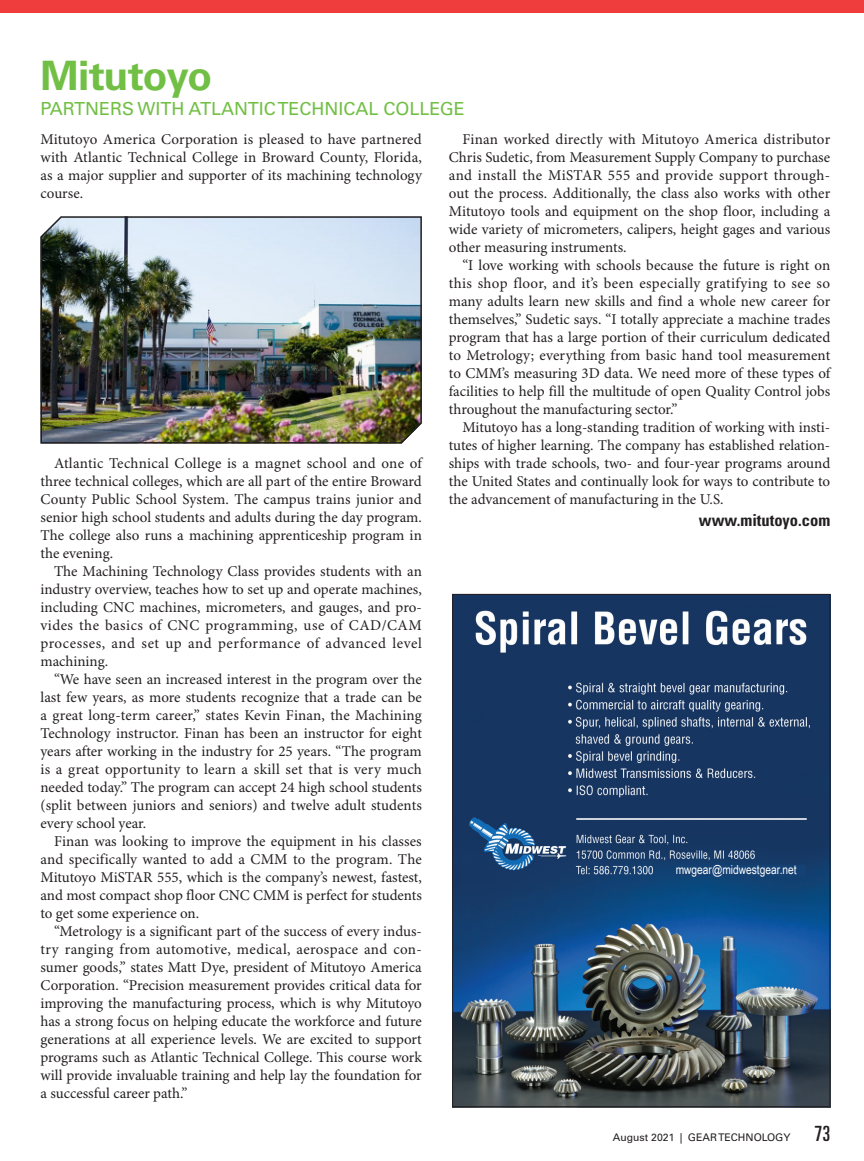
<style>
.page{position:relative;width:864px;height:1161px;background:#fff}
.page>*{position:absolute;margin:0;border:0;box-sizing:border-box;transform-origin:0 0}
.P_I_News_Header{font:700 40.5px "Univers LT Std";letter-spacing:-.025em;color:#71bf44}
.P_I_News_Sub-header{font:18px "Univers LT Std";color:#71bf44}
.FMI_Weblink{font:700 condensed 16.5px "Univers LT Std";color:#231f20}
.Body_Text{font:15px/18px "Minion Pro";color:#231f20;text-align:justify}
.Body_Text_After_Head{font:15px/18px "Minion Pro";letter-spacing:-.005em;color:#231f20;text-align:justify}
.t1{font:12.45px "Arial Narrow";color:#fff}
.t2{font:10.5px "Univers LT Std";color:#231f20}
.s1{font-stretch:ultra-condensed;font-size:21px}
</style>
<div class="page">
<img style="left:454px;top:596px;width:374px;height:509px">
<div style="left:676px;top:865px;width:130px;height:12px;background:#144173"></div>
<img style="left:40px;top:216px;width:382px;height:228px">
<div style="left:0;top:0;width:864px;height:14px;background:#ee3d3c"></div>
<p class="P_I_News_Header" style="left:40px;top:52px;width:173px">Mitutoyo</p>
<p class="P_I_News_Sub-header" style="left:40px;top:98px;width:426px">PARTNERS WITH ATLANTIC TECHNICAL COLLEGE</p>
<p class="Body_Text_After_Head" style="left:40px;top:131px;width:383px">Mitutoyo America Corporation is pleased to have partnered with Atlantic Technical College in Broward County, Florida, as a major supplier and supporter of its machining technology course.</p>
<p class="Body_Text" style="left:449px;top:131px;width:383px;text-indent:14px">Finan worked directly with Mitutoyo America distributor Chris Sudetic, from Measurement Supply Company to purchase and install the MiSTAR 555 and provide support through&shy;out the process. Additionally, the class also works with other Mitutoyo tools and equipment on the shop floor, including a wide variety of micrometers, calipers, height gages and various other measuring instruments.</p>
<p class="Body_Text" style="left:449px;top:257px;width:383px;text-indent:14px">“I love working with schools because the future is right on this shop floor, and it’s been especially gratifying to see so many adults learn new skills and find a whole new career for themselves,” Sudetic says. “I totally appreciate a machine trades program that has a large portion of their curriculum dedicated to Metrology; everything from basic hand tool measurement to CMM’s measuring 3D data. We need more of these types of facilities to help fill the multitude of open Quality Control jobs throughout the manufacturing sector.”</p>
<p class="Body_Text" style="left:449px;top:419px;width:383px;text-indent:14px">Mitutoyo has a long-standing tradition of working with insti&shy;tutes of higher learning. The company has established relation&shy;ships with trade schools, two- and four-year programs around the United States and continually look for ways to contribute to the advancement of manufacturing in the U.S.</p>
<p class="FMI_Weblink" style="left:699px;top:510px;width:133px">www.mitutoyo.com</p>
<p class="Body_Text" style="left:40px;top:455px;width:383px;text-indent:14px">Atlantic Technical College is a magnet school and one of three technical colleges, which are all part of the entire Broward County Public School System. The campus trains junior and senior high school students and adults during the day program.<br>The college also runs a machining apprenticeship program in the evening.</p>
<p class="Body_Text" style="left:40px;top:563px;width:383px;text-indent:14px">The Machining Technology Class provides students with an industry overview, teaches how to set up and operate machines, including CNC machines, micrometers, and gauges, and pro&shy;vides the basics of CNC programming, use of CAD/CAM processes, and set up and performance of advanced level machining.</p>
<p class="Body_Text" style="left:40px;top:671px;width:383px;text-indent:14px">“We have seen an increased interest in the program over the last few years, as more students recognize that a trade can be a great long-term career,” states Kevin Finan, the Machining Technology instructor. Finan has been an instructor for eight years after working in the industry for 25 years. “The program is a great opportunity to learn a skill set that is very much needed today.” The program can accept 24 high school students (split between juniors and seniors) and twelve adult students every school year.</p>
<p class="Body_Text" style="left:40px;top:833px;width:383px;text-indent:14px">Finan was looking to improve the equipment in his classes and specifically wanted to add a CMM to the program. The Mitutoyo MiSTAR 555, which is the company’s newest, fastest, and most compact shop floor CNC CMM is perfect for students to get some experience on.</p>
<p class="Body_Text" style="left:40px;top:923px;width:383px;text-indent:14px">“Metrology is a significant part of the success of every indus&shy;try ranging from automotive, medical, aerospace and con&shy;sumer goods,” states Matt Dye, president of Mitutoyo America Corporation. “Precision measurement provides critical data for improving the manufacturing process, which is why Mitutoyo has a strong focus on helping educate the workforce and future generations at all experience levels. We are excited to support programs such as Atlantic Technical College. This course work will provide invaluable training and help lay the foundation for a successful career path.”</p>
<p class="t1" style="left:676px;top:861px;width:122px">mwgear@midwestgear.net</p>
<p class="t2" style="left:613px;top:1131px;width:219px">August 2021 | GEAR TECHNOLOGY <span class="s1">73</span></p>
</div>
